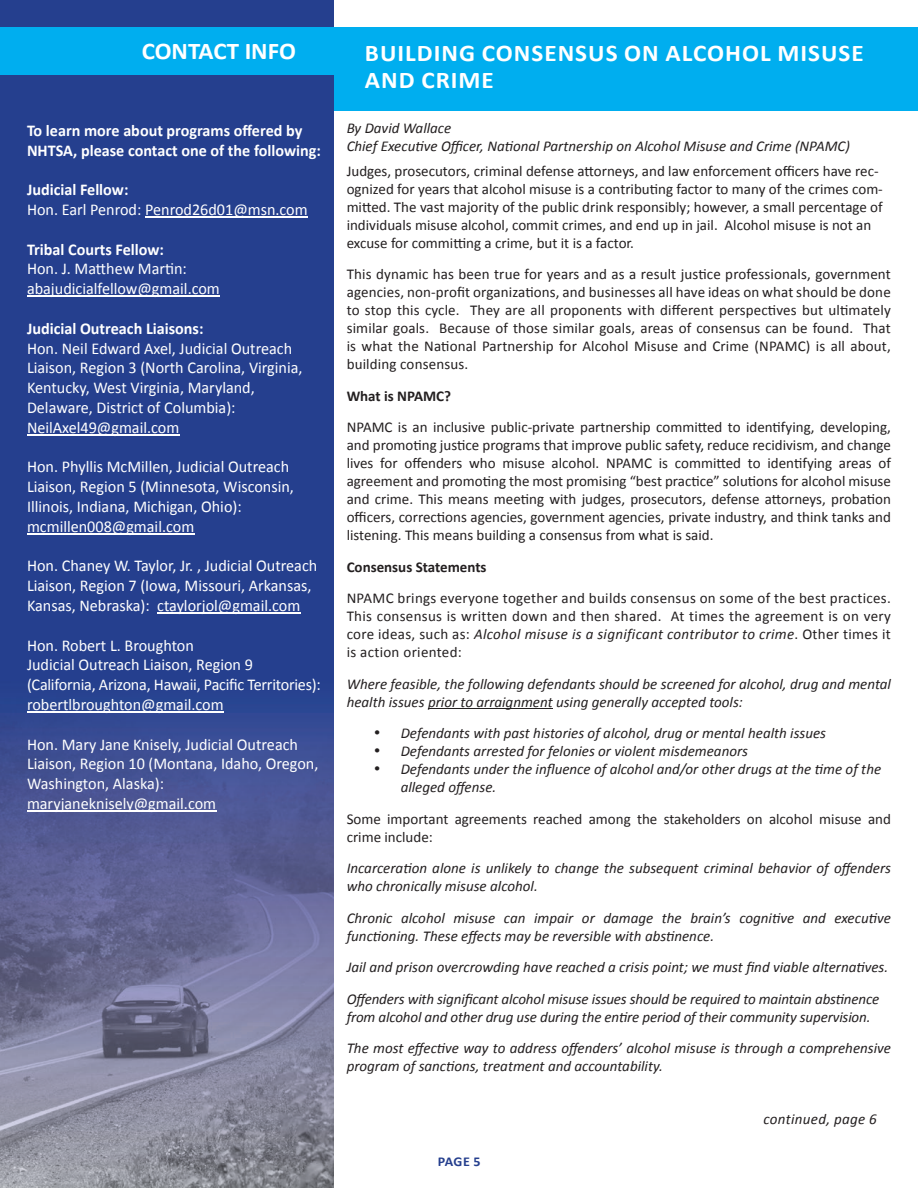
<style>
.page{position:relative;width:918px;height:1188px;background:#fff}
.page>*{position:absolute;margin:0;border:0;box-sizing:border-box;transform-origin:0 0}
.t1{font:700 24px/27px "Calibri";letter-spacing:.04em;color:#fff;scale:1.05 1}
.t2{font:700 24px "Calibri";color:#fff;scale:1.04 1}
.t3{font:16.5px/19.8px "Calibri";color:#fff}
.t4{font:700 16.5px/19.8px "Calibri";color:#fff}
.t5{font:15px/18px "Calibri";color:#231f20;text-align:justify}
.t6{font:italic 15px/18px "Calibri";color:#231f20}
.t7{font:700 15px "Calibri";color:#231f20}
.t8{font:italic 15px "Calibri";letter-spacing:.02em;color:#231f20}
.t9{font:700 13.5px "Calibri";color:#253f8e;scale:1.04 1}
.s1{font-style:italic}
</style>
<div class="page">
<div style="left:314px;top:71px;width:604px;height:39px;background:#00aeef"></div>
<div style="left:0;top:0;width:334px;height:1188px;background:#253f8e"></div>
<img style="left:0;top:712px;width:334px;height:476px">
<div style="left:0;top:27px;width:918px;height:47px;background:#00aeef"></div>
<hr style="left:428px;top:708px;width:125px;height:1px;background:#231f20">
<hr style="left:145px;top:216px;width:163px;height:1px;background:#fff">
<hr style="left:27px;top:296px;width:193px;height:1px;background:#fff">
<hr style="left:27px;top:434px;width:152px;height:1px;background:#fff">
<hr style="left:27px;top:533px;width:167px;height:1px;background:#fff">
<hr style="left:157px;top:612px;width:143px;height:1px;background:#fff">
<hr style="left:27px;top:711px;width:197px;height:1px;background:#fff">
<hr style="left:27px;top:810px;width:189px;height:1px;background:#fff">
<h1 class="t2" style="left:142px;top:35px;width:150px">CONTACT INFO</h1>
<p class="t4" style="left:27px;top:120px;width:296px">To learn more about programs offered by<br>NHTSA, please contact one of the following:</p>
<p class="t4" style="left:27px;top:180px;width:103px">Judicial Fellow:</p>
<p class="t3" style="left:27px;top:200px;width:282px">Hon. Earl Penrod: Penrod26d01@msn.com</p>
<p class="t4" style="left:27px;top:239px;width:139px">Tribal Courts Fellow:</p>
<p class="t3" style="left:27px;top:259px;width:194px">Hon. J. Matthew Martin: abajudicialfellow@gmail.com</p>
<p class="t4" style="left:27px;top:318px;width:178px">Judicial Outreach Liaisons:</p>
<p class="t3" style="left:27px;top:338px;width:277px">Hon. Neil Edward Axel, Judicial Outreach Liaison, Region 3 (North Carolina, Virginia, Kentucky, West Virginia, Maryland, Delaware, District of Columbia):<br>NeilAxel49@gmail.com</p>
<p class="t3" style="left:27px;top:457px;width:268px">Hon. Phyllis McMillen, Judicial Outreach Liaison, Region 5 (Minnesota, Wisconsin, Illinois, Indiana, Michigan, Ohio): mcmillen008@gmail.com</p>
<p class="t3" style="left:27px;top:556px;width:292px">Hon. Chaney W. Taylor, Jr. , Judicial Outreach<br>Liaison, Region 7 (Iowa, Missouri, Arkansas,<br>Kansas, Nebraska): ctaylorjol@gmail.com</p>
<p class="t3" style="left:27px;top:635px;width:295px">Hon. Robert L. Broughton<br>Judicial Outreach Liaison, Region 9 (California, Arizona, Hawaii, Pacific Territories): robertlbroughton@gmail.com</p>
<p class="t3" style="left:27px;top:734px;width:293px">Hon. Mary Jane Knisely, Judicial Outreach Liaison, Region 10 (Montana, Idaho, Oregon, Washington, Alaska): maryjaneknisely@gmail.com</p>
<h1 class="t1" style="left:365px;top:40px;width:477px">BUILDING CONSENSUS ON ALCOHOL MISUSE<br>AND CRIME</h1>
<p class="t6" style="left:347px;top:119px;width:505px">By David Wallace<br>Chief Executive Officer, National Partnership on Alcohol Misuse and Crime (NPAMC)</p>
<p class="t5" style="left:347px;top:162px;width:538px;text-align:left">Judges, prosecutors, criminal defense attorneys, and law enforcement officers have rec&shy;ognized for years that alcohol misuse is a contributing factor to many of the crimes com&shy;mitted. The vast majority of the public drink responsibly; however, a small percentage of individuals misuse alcohol, commit crimes, and end up in jail. Alcohol misuse is not an excuse for committing a crime, but it is a factor.</p>
<p class="t5" style="left:347px;top:265px;width:546px">This dynamic has been true for years and as a result justice professionals, government agencies, non-profit organizations, and businesses all have ideas on what should be done to stop this cycle. They are all proponents with different perspectives but ultimately similar goals. Because of those similar goals, areas of consensus can be found. That is what the National Partnership for Alcohol Misuse and Crime (NPAMC) is all about, building consensus.</p>
<p class="t7" style="left:347px;top:386px;width:106px">What is NPAMC?</p>
<p class="t5" style="left:347px;top:418px;width:546px">NPAMC is an inclusive public-private partnership committed to identifying, developing, and promoting justice programs that improve public safety, reduce recidivism, and change lives for offenders who misuse alcohol. NPAMC is committed to identifying areas of agreement and promoting the most promising “best practice” solutions for alcohol misuse and crime. This means meeting with judges, prosecutors, defense attorneys, probation officers, corrections agencies, government agencies, private industry, and think tanks and listening. This means building a consensus from what is said.</p>
<p class="t7" style="left:347px;top:557px;width:141px">Consensus Statements</p>
<p class="t5" style="left:347px;top:589px;width:546px">NPAMC brings everyone together and builds consensus on some of the best practices.<br>This consensus is written down and then shared. At times the agreement is on very core ideas, such as: <span class="s1">Alcohol misuse is a significant contributor to crime</span>. Other times it is action oriented:</p>
<p class="t6" style="left:347px;top:674px;width:546px">Where feasible, the following defendants should be screened for alcohol, drug and mental health issues prior to arraignment using generally accepted tools:</p>
<p class="t6" style="left:374px;top:724px;width:454px">• Defendants with past histories of alcohol, drug or mental health issues</p>
<p class="t6" style="left:374px;top:742px;width:376px">• Defendants arrested for felonies or violent misdemeanors</p>
<p class="t6" style="left:401px;top:760px;width:482px;text-indent:-27px">• Defendants under the influence of alcohol and/or other drugs at the time of the alleged offense.</p>
<p class="t5" style="left:347px;top:810px;width:546px">Some important agreements reached among the stakeholders on alcohol misuse and crime include:</p>
<p class="t6" style="left:347px;top:859px;width:546px">Incarceration alone is unlikely to change the subsequent criminal behavior of offenders who chronically misuse alcohol.</p>
<p class="t6" style="left:347px;top:908px;width:546px">Chronic alcohol misuse can impair or damage the brain’s cognitive and executive functioning. These effects may be reversible with abstinence.</p>
<p class="t6" style="left:347px;top:951px;width:543px;line-height:31.5px">Jail and prison overcrowding have reached a crisis point; we must find viable alternatives.<br>Offenders with significant alcohol misuse issues should be required to maintain abstinence</p>
<p class="t6" style="left:347px;top:1001px;width:546px;line-height:31.5px">from alcohol and other drug use during the entire period of their community supervision.<br>The most effective way to address offenders’ alcohol misuse is through a comprehensive</p>
<p class="t6" style="left:347px;top:1057px;width:318px">program of sanctions, treatment and accountability.</p>
<p class="t9" style="left:438px;top:1153px;width:43px">PAGE 5</p>
<p class="t8" style="left:764px;top:1108px;width:115px">continued, page 6</p>
</div>
